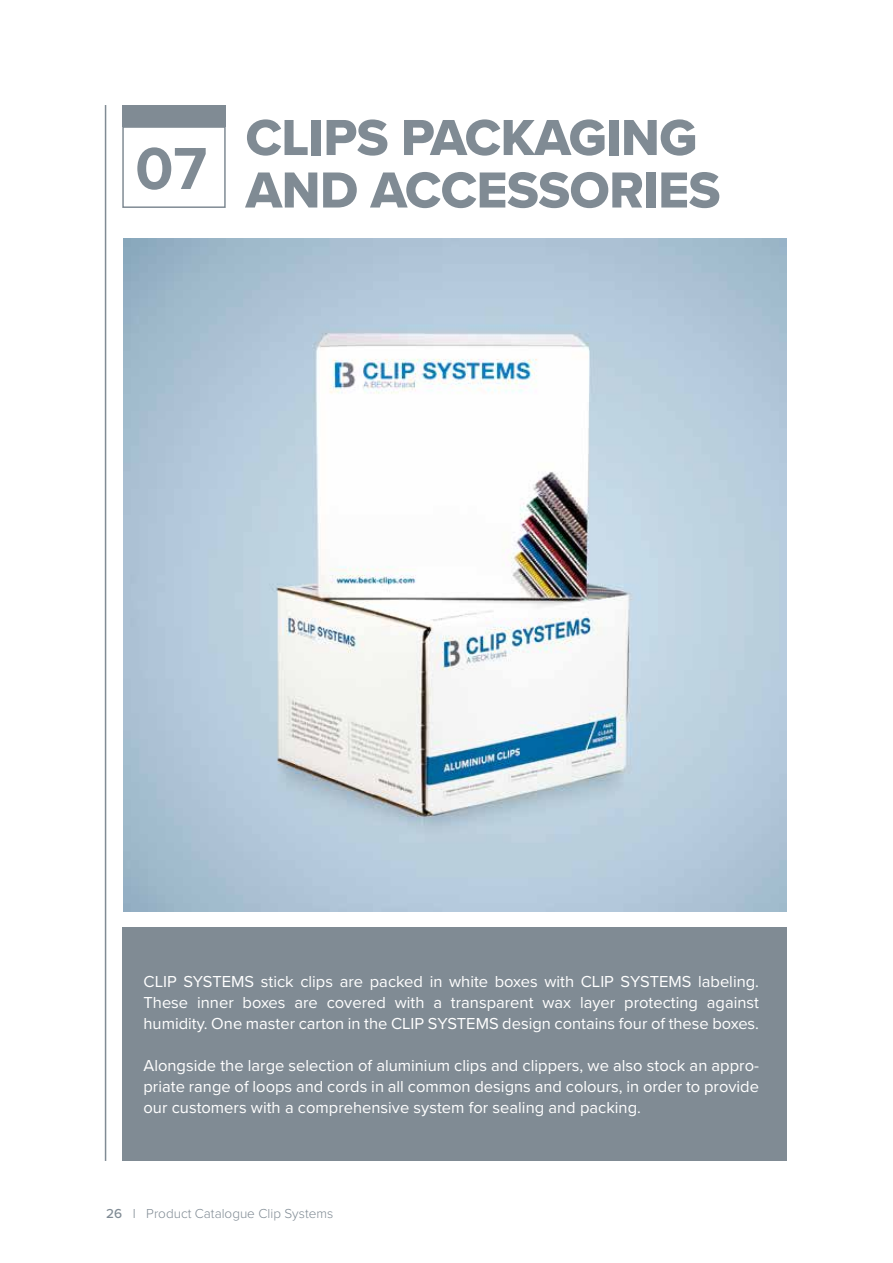
<style>
.page{position:relative;width:893px;height:1263px;background:#fff}
.page>*{position:absolute;margin:0;border:0;box-sizing:border-box;transform-origin:0 0}
.t1{font:52.5px/52.5px "Proxima Nova Extrabld";letter-spacing:-.01em;color:#808b94}
.t2{font:16.5px/21px "Proxima Nova";color:#fff;text-align:justify}
.t3{font:300 13.5px "Proxima Nova";color:#808b94}
.s1{font-weight:500}
</style>
<div class="page">
<div style="left:122px;top:927px;width:665px;height:234px;background:#808b94"></div>
<img style="left:124px;top:238px;width:663px;height:673px">
<hr style="left:105px;top:105px;width:1px;height:1056px;background:#808b94">
<div style="left:122px;top:126px;width:104px;height:82px;border:2px solid #808b94"></div>
<div style="left:122px;top:105px;width:104px;height:21px;background:#808b94"></div>
<svg style="left:137px;top:147px;width:69px;height:43px"></svg>
<h1 class="t1" style="left:246px;top:110px;width:476px">CLIPS PACKAGING<br>AND ACCESSORIES</h1>
<p class="t2" style="left:144px;top:970px;width:617px">CLIP SYSTEMS stick clips are packed in white boxes with CLIP SYSTEMS labeling.<br>These inner boxes are covered with a transparent wax layer protecting against humidity. One master carton in the CLIP SYSTEMS design contains four of these boxes.</p>
<p class="t2" style="left:144px;top:1054px;width:617px">Alongside the large selection of aluminium clips and clippers, we also stock an appro&shy;priate range of loops and cords in all common designs and colours, in order to provide our customers with a comprehensive system for sealing and packing.</p>
<p class="t3" style="left:106px;top:1203px;width:228px"><span class="s1">26</span> I Product Catalogue Clip Systems</p>
</div>
